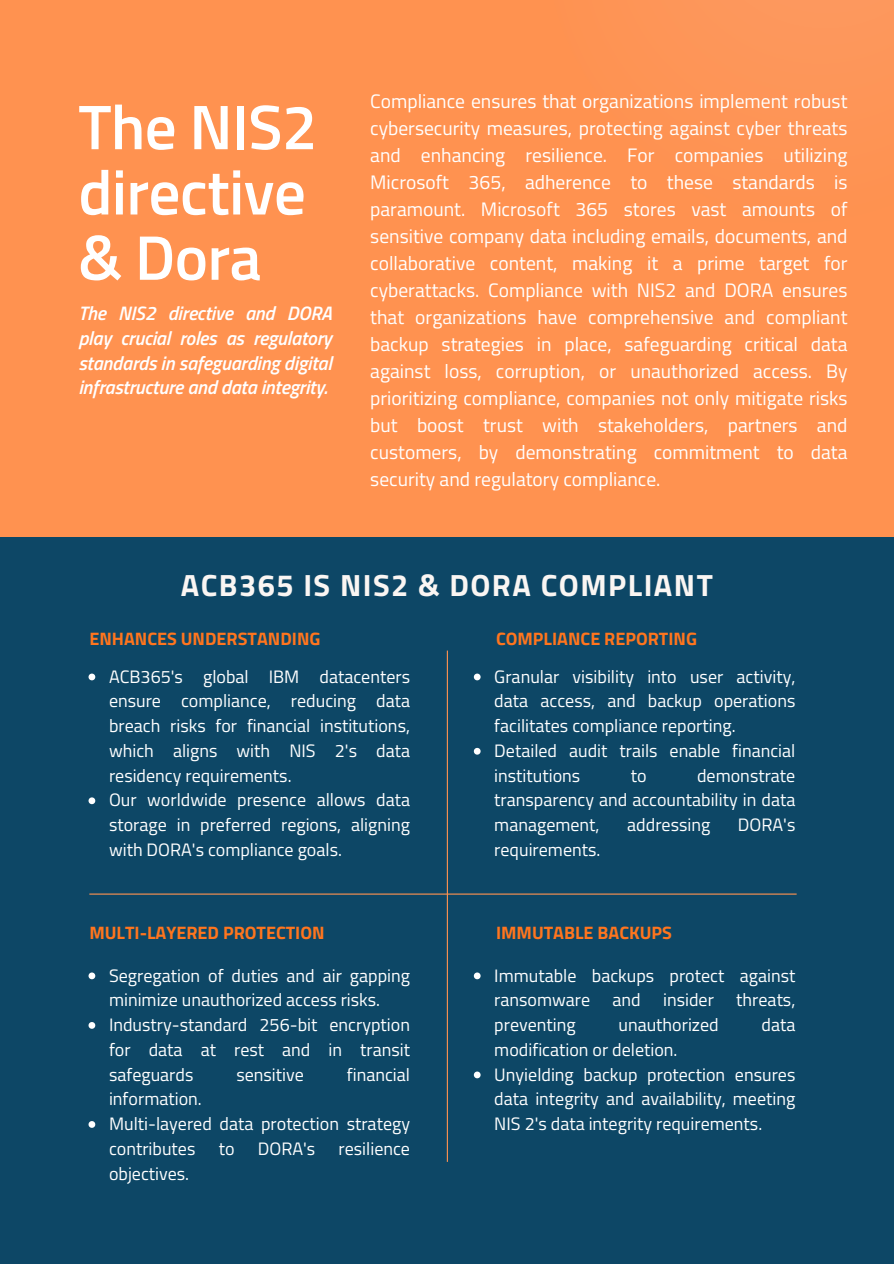
<style>
.page{position:relative;width:894px;height:1264px;background:#fff}
.page>*{position:absolute;margin:0;border:0;box-sizing:border-box;transform-origin:0 0}
.t1{font:600 63px/65.2px "Titillium Web";letter-spacing:-.01em;color:#fff}
.t2{font:700 30.75px "Titillium Web";letter-spacing:.05em;color:#faf6f3}
.t3{font:19.5px/27px "Titillium Web";color:#fff;text-align:justify}
.t4{font:italic 600 19.5px/24.8px "Titillium Web";letter-spacing:-.01em;color:#fff;text-align:justify}
.t5{font:18px/24.8px "Titillium Web";color:#fff;text-align:justify}
.t6{font:700 18px "Titillium Web";color:#ff751e}
</style>
<div class="page">
<div style="left:0;top:0;width:893px;height:1263px;background:#ff9250"></div>
<div style="left:0;top:537px;width:893px;height:726px;background:#0d4766"></div>
<div style="left:699px;top:0;width:194px;height:60px;background:#fd975c"></div>
<hr style="left:89px;top:893px;width:707px;height:1px;background:#ff9250">
<hr style="left:446px;top:650px;width:2px;height:511px;background:#ff9250">
<svg style="left:88px;top:673px;width:7px;height:7px"></svg>
<svg style="left:88px;top:797px;width:7px;height:7px"></svg>
<svg style="left:88px;top:972px;width:7px;height:7px"></svg>
<svg style="left:88px;top:1022px;width:7px;height:6px"></svg>
<svg style="left:88px;top:1121px;width:7px;height:6px"></svg>
<svg style="left:473px;top:673px;width:7px;height:7px"></svg>
<svg style="left:473px;top:748px;width:7px;height:6px"></svg>
<svg style="left:473px;top:972px;width:7px;height:7px"></svg>
<svg style="left:473px;top:1071px;width:7px;height:7px"></svg>
<h1 class="t1" style="left:78px;top:93px;width:240px">The NIS2 directive &amp; Dora</h1>
<h4 class="t4" style="left:78px;top:300px;width:255px">The NIS2 directive and DORA play crucial roles as regulatory standards in safeguarding digital infrastructure and data integrity.</h4>
<p class="t3" style="left:370px;top:87px;width:478px">Compliance ensures that organizations implement robust cybersecurity measures, protecting against cyber threats and enhancing resilience. For companies utilizing Microsoft 365, adherence to these standards is paramount. Microsoft 365 stores vast amounts of sensitive company data including emails, documents, and collaborative content, making it a prime target for cyberattacks. Compliance with NIS2 and DORA ensures that organizations have comprehensive and compliant backup strategies in place, safeguarding critical data against loss, corruption, or unauthorized access. By prioritizing compliance, companies not only mitigate risks but boost trust with stakeholders, partners and customers, by demonstrating commitment to data security and regulatory compliance.</p>
<p class="t2" style="left:181px;top:561px;width:533px">ACB365 IS NIS2 &amp; DORA COMPLIANT</p>
<h2 class="t6" style="left:89px;top:625px;width:232px">ENHANCES UNDERSTANDING</h2>
<h3 class="t6" style="left:496px;top:625px;width:202px">COMPLIANCE REPORTING</h3>
<p class="t5" style="left:109px;top:663px;width:302px">ACB365's global IBM datacenters ensure compliance, reducing data breach risks for financial institutions, which aligns with NIS 2's data residency requirements.</p>
<p class="t5" style="left:109px;top:787px;width:302px">Our worldwide presence allows data storage in preferred regions, aligning with DORA's compliance goals.</p>
<p class="t5" style="left:494px;top:663px;width:302px">Granular visibility into user activity, data access, and backup operations facilitates compliance reporting.</p>
<p class="t5" style="left:494px;top:737px;width:302px">Detailed audit trails enable financial institutions</p>
<p class="t5" style="left:494px;top:762px;width:302px;text-indent:203px">demonstrate transparency and accountability in data management,</p>
<p class="t5" style="left:630px;top:762px;width:17px">to</p>
<p class="t5" style="left:627px;top:812px;width:84px">addressing</p>
<p class="t5" style="left:737px;top:812px;width:59px">DORA's</p>
<p class="t5" style="left:494px;top:836px;width:107px">requirements.</p>
<h3 class="t6" style="left:89px;top:918px;width:237px">MULTI-LAYERED PROTECTION</h3>
<p class="t6" style="left:496px;top:918px;width:177px">IMMUTABLE BACKUPS</p>
<p class="t5" style="left:109px;top:962px;width:302px">Segregation of duties and air gapping minimize unauthorized access risks.</p>
<h3 class="t5" style="left:109px;top:1011px;width:302px">Industry-standard 256-bit encryption for data at rest and in transit safeguards</h3>
<h3 class="t5" style="left:236px;top:1061px;width:69px">sensitive</h3>
<h3 class="t5" style="left:347px;top:1061px;width:65px">financial</h3>
<h3 class="t5" style="left:109px;top:1086px;width:94px">information.</h3>
<h3 class="t5" style="left:109px;top:1110px;width:302px">Multi-layered data protection strategy contributes</h3>
<h3 class="t5" style="left:219px;top:1135px;width:17px">to</h3>
<h3 class="t5" style="left:258px;top:1135px;width:59px">DORA's</h3>
<h3 class="t5" style="left:338px;top:1135px;width:73px">resilience</h3>
<h3 class="t5" style="left:109px;top:1160px;width:82px">objectives.</h3>
<p class="t5" style="left:494px;top:962px;width:302px">Immutable backups protect against ransomware and insider threats, preventing</p>
<p class="t5" style="left:618px;top:1011px;width:102px">unauthorized</p>
<p class="t5" style="left:761px;top:1011px;width:35px">data</p>
<p class="t5" style="left:494px;top:1036px;width:185px">modification or deletion.</p>
<p class="t5" style="left:494px;top:1061px;width:302px">Unyielding backup protection ensures data integrity and availability, meeting NIS 2's data integrity requirements.</p>
</div>
